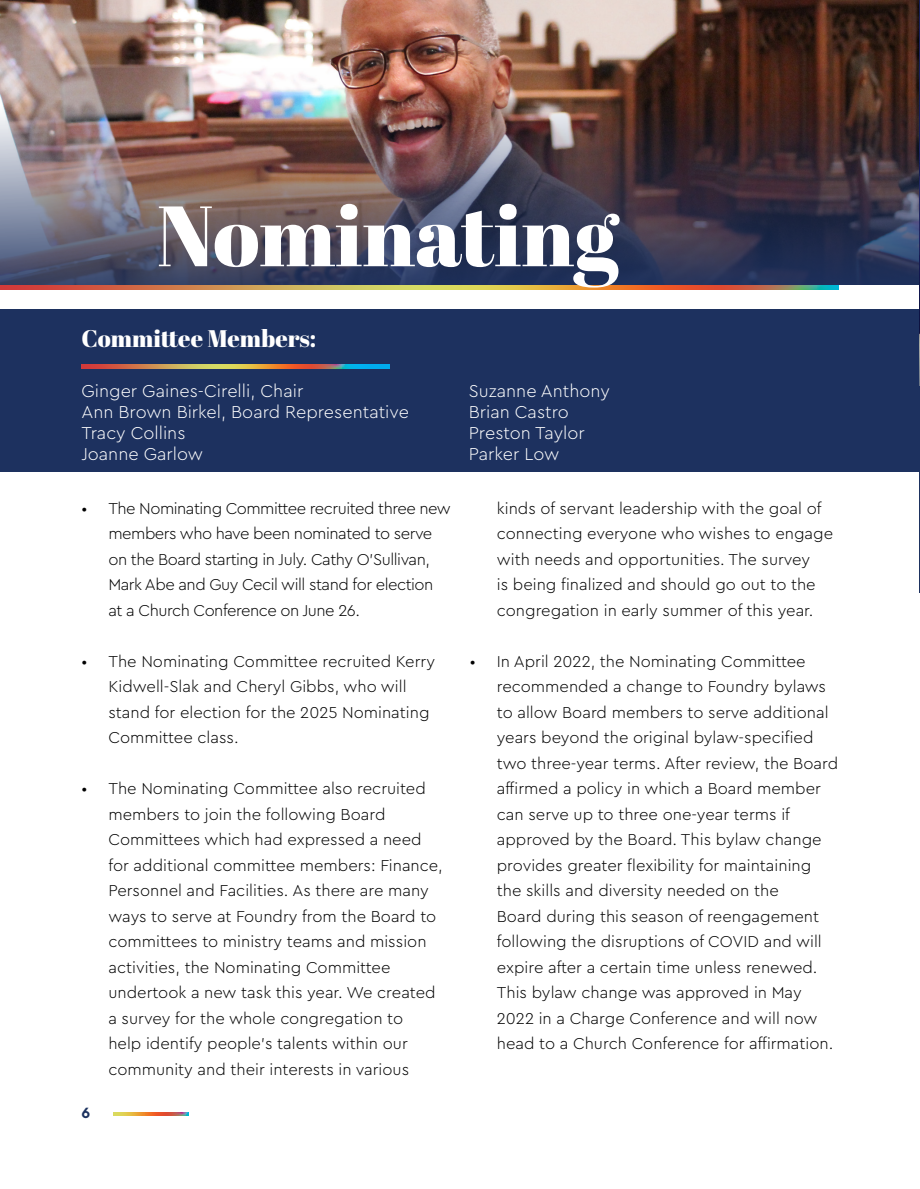
<style>
.page{position:relative;width:920px;height:1189px;background:#fff}
.page>*{position:absolute;margin:0;border:0;box-sizing:border-box;transform-origin:0 0}
.t1{font:85.35px "Abril Fatface";color:#fff}
.t2{font:24px "Abril Fatface";color:#fff}
.t3{font:300 18px "Cera Pro";color:#fff}
.t4{font:300 16.5px/25.5px "Cera Pro";color:#000}
.t5{font:300 16.5px/25.5px "Cera Pro";letter-spacing:-.03em;color:#000}
.t6{font:700 15.6px "Cera Pro";color:#1c325f}
</style>
<div class="page">
<svg style="left:113px;top:1113px;width:75px;height:2px"></svg>
<svg style="left:0;top:285px;width:837px;height:4px"></svg>
<img style="left:0;top:0;width:918px;height:69px">
<img style="left:0;top:69px;width:918px;height:216px">
<div style="left:0;top:310px;width:918px;height:162px;background:#1d315f"></div>
<svg style="left:81px;top:364px;width:308px;height:5px"></svg>
<img style="left:918px;top:1px;width:1px;height:284px">
<hr style="left:918px;top:293px;width:1px;height:92px;background:#1d315f">
<hr style="left:918px;top:408px;width:1px;height:184px;background:#1d315f">
<p class="t1" style="left:157px;top:176px;width:463px">Nominating</p>
<p class="t2" style="left:81px;top:322px;width:236px">Committee Members:</p>
<p class="t3" style="left:81px;top:379px;width:223px">Ginger Gaines-Cirelli, Chair</p>
<p class="t3" style="left:81px;top:400px;width:329px">Ann Brown Birkel, Board Representative</p>
<p class="t3" style="left:81px;top:421px;width:106px">Tracy Collins</p>
<p class="t3" style="left:81px;top:442px;width:123px">Joanne Garlow</p>
<p class="t5" style="left:108px;top:495px;width:343px;text-indent:-27px">• The Nominating Committee recruited three new members who have been nominated to serve on the Board starting in July. Cathy O’Sullivan, Mark Abe and Guy Cecil will stand for election at a Church Conference on June 26.</p>
<p class="t4" style="left:108px;top:648px;width:328px;text-indent:-27px">• The Nominating Committee recruited Kerry Kidwell-Slak and Cheryl Gibbs, who will stand for election for the 2025 Nominating Committee class.</p>
<p class="t4" style="left:108px;top:775px;width:336px;text-indent:-27px">• The Nominating Committee also recruited members to join the following Board Committees which had expressed a need for additional committee members: Finance, Personnel and Facilities. As there are many ways to serve at Foundry from the Board to committees to ministry teams and mission activities, the Nominating Committee undertook a new task this year. We created a survey for the whole congregation to<br>help identify people’s talents within our community and their interests in various</p>
<p class="t6" style="left:81px;top:1102px;width:10px">6</p>
<p class="t3" style="left:468px;top:379px;width:143px">Suzanne Anthony</p>
<p class="t3" style="left:468px;top:400px;width:102px">Brian Castro</p>
<p class="t3" style="left:468px;top:421px;width:117px">Preston Taylor</p>
<p class="t3" style="left:468px;top:442px;width:92px">Parker Low</p>
<p class="t4" style="left:496px;top:495px;width:338px">kinds of servant leadership with the goal of connecting everyone who wishes to engage with needs and opportunities. The survey<br>is being finalized and should go out to the congregation in early summer of this year.</p>
<p class="t4" style="left:496px;top:648px;width:343px;text-indent:-27px">• In April 2022, the Nominating Committee recommended a change to Foundry bylaws to allow Board members to serve additional years beyond the original bylaw-specified two three-year terms. After review, the Board affirmed a policy in which a Board member can serve up to three one-year terms if approved by the Board. This bylaw change provides greater flexibility for maintaining the skills and diversity needed on the<br>Board during this season of reengagement following the disruptions of COVID and will expire after a certain time unless renewed.<br>This bylaw change was approved in May 2022 in a Charge Conference and will now head to a Church Conference for affirmation.</p>
</div>
